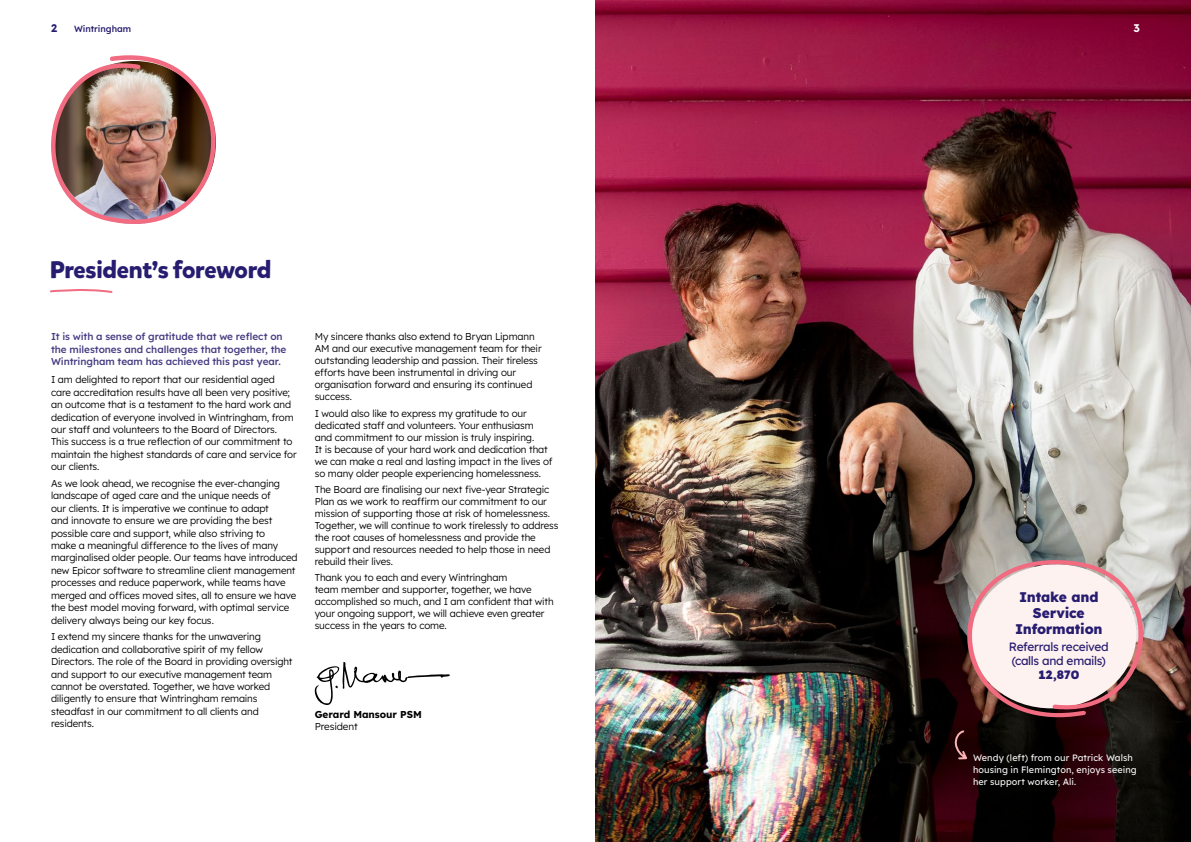
<style>
.page{position:relative;width:1191px;height:842px;background:#fff}
.page>*{position:absolute;margin:0;border:0;box-sizing:border-box;transform-origin:0 0}
.t1{font:700 24px "Mikado";letter-spacing:-.02em;color:#271d70}
.t2{font:800 14px/16px "Lexend";letter-spacing:-.015em;color:#271d70;text-align:center}
.t3{font:12px/14px "Lexend";letter-spacing:-.025em;color:#271d70}
.t4{font:900 12px "Lexend";color:#271d70}
.t5{font:700 11px "Lexend";color:#271d70}
.t6{font:700 11px "Lexend";color:#fff}
.t7{font:300 10px/12.4px "Lexend";letter-spacing:-.01em;color:#000}
.t8{font:500 10px/12.4px "Lexend";letter-spacing:-.005em;color:#463d83}
.t9{font:700 10px "Lexend";letter-spacing:-.005em;color:#000}
.t10{font:9.2px/11.7px "Lexend";letter-spacing:.005em;color:#fff}
.t11{font:500 9px "Lexend";letter-spacing:-.005em;color:#271d70}
</style>
<div class="page">
<svg style="left:50px;top:289px;width:63px;height:4px"></svg>
<svg style="left:314px;top:662px;width:136px;height:43px"></svg>
<img style="left:51px;top:55px;width:165px;height:169px">
<img style="left:595px;top:0;width:596px;height:842px">
<svg style="left:967px;top:560px;width:176px;height:158px"></svg>
<svg style="left:952px;top:729px;width:17px;height:31px"></svg>
<p class="t5" style="left:51px;top:19px;width:7px">2</p>
<p class="t11" style="left:74px;top:22px;width:59px">Wintringham</p>
<h1 class="t1" style="left:50px;top:254px;width:223px">President’s foreword</h1>
<p class="t8" style="left:51px;top:330px;width:237px">It is with a sense of gratitude that we reflect on the milestones and challenges that together, the<br>Wintringham team has achieved this past year.</p>
<p class="t7" style="left:51px;top:373px;width:247px">I am delighted to report that our residential aged care accreditation results have all been very positive; an outcome that is a testament to the hard work and dedication of everyone involved in Wintringham, from our staff and volunteers to the Board of Directors.<br>This success is a true reflection of our commitment to maintain the highest standards of care and service for our clients.</p>
<p class="t7" style="left:51px;top:476px;width:248px">As we look ahead, we recognise the ever-changing landscape of aged care and the unique needs of<br>our clients. It is imperative we continue to adapt<br>and innovate to ensure we are providing the best possible care and support, while also striving to<br>make a meaningful difference to the lives of many marginalised older people. Our teams have introduced new Epicor software to streamline client management processes and reduce paperwork, while teams have merged and offices moved sites, all to ensure we have the best model moving forward, with optimal service delivery always being our key focus.</p>
<p class="t7" style="left:51px;top:630px;width:243px">I extend my sincere thanks for the unwavering dedication and collaborative spirit of my fellow Directors. The role of the Board in providing oversight and support to our executive management team cannot be overstated. Together, we have worked diligently to ensure that Wintringham remains steadfast in our commitment to all clients and residents.</p>
<p class="t7" style="left:315px;top:330px;width:228px;line-height:12px">My sincere thanks also extend to Bryan Lipmann AM and our executive management team for their outstanding leadership and passion. Their tireless efforts have been instrumental in driving our organisation forward and ensuring its continued success.</p>
<p class="t7" style="left:315px;top:406px;width:239px;line-height:12px">I would also like to express my gratitude to our dedicated staff and volunteers. Your enthusiasm and commitment to our mission is truly inspiring.<br>It is because of your hard work and dedication that we can make a real and lasting impact in the lives of so many older people experiencing homelessness.</p>
<p class="t7" style="left:315px;top:483px;width:245px;line-height:12px">The Board are finalising our next five-year Strategic Plan as we work to reaffirm our commitment to our mission of supporting those at risk of homelessness.<br>Together, we will continue to work tirelessly to address the root causes of homelessness and provide the support and resources needed to help those in need rebuild their lives.</p>
<p class="t7" style="left:315px;top:571px;width:240px;line-height:12px">Thank you to each and every Wintringham<br>team member and supporter, together, we have accomplished so much, and I am confident that with your ongoing support, we will achieve even greater success in the years to come.</p>
<p class="t9" style="left:315px;top:707px;width:109px">Gerard Mansour PSM</p>
<p class="t7" style="left:315px;top:720px;width:45px">President</p>
<p class="t6" style="left:1133px;top:19px;width:8px">3</p>
<h2 class="t2" style="left:1015px;top:588px;width:89px">Intake and<br>Service<br>Information</h2>
<p class="t3" style="left:1009px;top:638px;width:101px">Referrals received (calls and emails)</p>
<p class="t4" style="left:1038px;top:664px;width:42px">12,870</p>
<p class="t10" style="left:973px;top:751px;width:165px">Wendy (left) from our Patrick Walsh housing in Flemington, enjoys seeing her support worker, Ali.</p>
</div>
